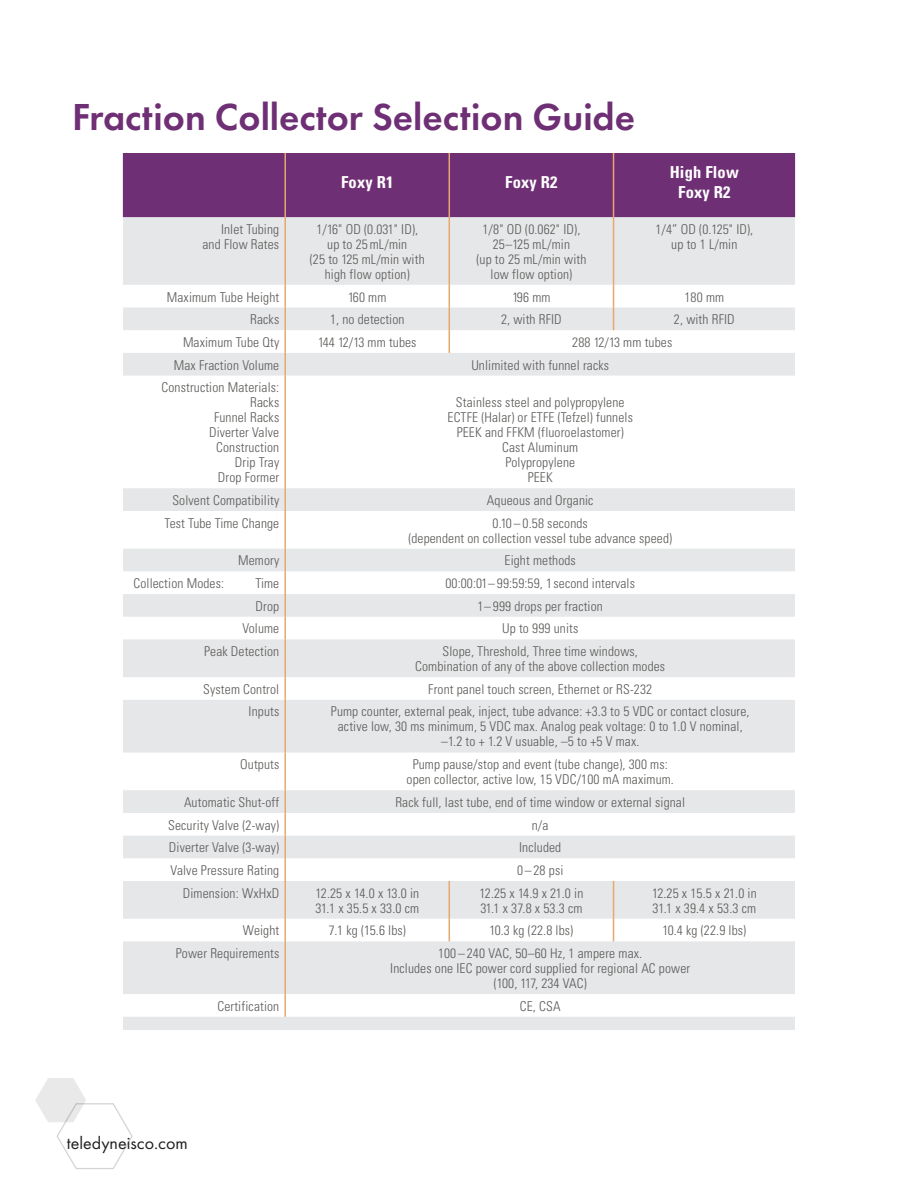
<style>
.page{position:relative;width:918px;height:1188px;background:#fff}
.page>*{position:absolute;margin:0;border:0;box-sizing:border-box;transform-origin:0 0}
.t1{font:600 39px "Futura PT";color:#6f2f75}
.t2{font:18px "Futura PT";color:#231f20}
.t3{font:700 condensed 16.5px/19.5px "Univers";letter-spacing:.01em;color:#fff;text-align:center}
.t4{font:300 condensed 13.5px/15px "Univers";letter-spacing:.01em;color:#5b5a58;text-align:center}
</style>
<div class="page">
<svg style="left:35px;top:1078px;width:98px;height:91px"></svg>
<div style="left:123px;top:175px;width:672px;height:855px;background:#e6e7e9"></div>
<div style="left:123px;top:153px;width:672px;height:64px;background:#6f2f75"></div>
<svg style="left:123px;top:285px;width:672px;height:732px;fill:#fff"></svg>
<hr style="left:613px;top:153px;width:1px;height:64px;background:#e5a871">
<hr style="left:613px;top:217px;width:1px;height:68px;background:#e5a871">
<svg style="left:613px;top:285px;width:1px;height:45px"></svg>
<hr style="left:613px;top:881px;width:1px;height:38px;background:#e5a871">
<svg style="left:613px;top:919px;width:1px;height:22px"></svg>
<hr style="left:284px;top:153px;width:2px;height:64px;background:#e5a871">
<hr style="left:449px;top:153px;width:1px;height:64px;background:#e5a871">
<hr style="left:284px;top:217px;width:2px;height:68px;background:#e5a871">
<hr style="left:449px;top:217px;width:1px;height:68px;background:#e5a871">
<hr style="left:284px;top:285px;width:2px;height:23px;background:#e5a871">
<hr style="left:284px;top:308px;width:2px;height:22px;background:#e5a871">
<hr style="left:284px;top:330px;width:2px;height:23px;background:#e5a871">
<svg style="left:449px;top:285px;width:1px;height:68px"></svg>
<hr style="left:284px;top:353px;width:2px;height:23px;background:#e5a871">
<hr style="left:284px;top:376px;width:2px;height:112px;background:#e5a871">
<hr style="left:284px;top:488px;width:2px;height:23px;background:#e5a871">
<hr style="left:284px;top:511px;width:2px;height:38px;background:#e5a871">
<hr style="left:284px;top:549px;width:2px;height:22px;background:#e5a871">
<hr style="left:284px;top:571px;width:2px;height:23px;background:#e5a871">
<hr style="left:284px;top:594px;width:2px;height:23px;background:#e5a871">
<hr style="left:284px;top:617px;width:2px;height:22px;background:#e5a871">
<hr style="left:284px;top:639px;width:2px;height:38px;background:#e5a871">
<hr style="left:284px;top:677px;width:2px;height:23px;background:#e5a871">
<hr style="left:284px;top:700px;width:2px;height:53px;background:#e5a871">
<hr style="left:284px;top:753px;width:2px;height:37px;background:#e5a871">
<hr style="left:284px;top:790px;width:2px;height:23px;background:#e5a871">
<hr style="left:284px;top:813px;width:2px;height:23px;background:#e5a871">
<hr style="left:284px;top:836px;width:2px;height:22px;background:#e5a871">
<hr style="left:284px;top:858px;width:2px;height:23px;background:#e5a871">
<hr style="left:284px;top:881px;width:2px;height:38px;background:#e5a871">
<hr style="left:449px;top:881px;width:1px;height:38px;background:#e5a871">
<hr style="left:284px;top:919px;width:2px;height:22px;background:#e5a871">
<svg style="left:449px;top:919px;width:1px;height:22px"></svg>
<hr style="left:284px;top:941px;width:2px;height:53px;background:#e5a871">
<hr style="left:284px;top:994px;width:2px;height:23px;background:#e5a871">
<h1 class="t1" style="left:72px;top:93px;width:565px">Fraction Collector Selection Guide</h1>
<p class="t3" style="left:341px;top:172px;width:54px">Foxy R1</p>
<p class="t3" style="left:505px;top:172px;width:54px">Foxy R2</p>
<p class="t3" style="left:670px;top:162px;width:71px">High Flow<br>Foxy R2</p>
<p class="t4" style="left:203px;top:222px;width:78px;text-align:right">Inlet Tubing and Flow Rates</p>
<p class="t4" style="left:310px;top:222px;width:116px">1/16" OD (0.031" ID), up to 25mL/min<br>(25 to 125 mL/min with high flow option)</p>
<p class="t4" style="left:476px;top:222px;width:111px">1/8" OD (0.062" ID),<br>25–125 mL/min<br>(up to 25 mL/min with low flow option)</p>
<p class="t4" style="left:655px;top:222px;width:99px">1/4” OD (0.125" ID), up to 1 L/min</p>
<p class="t4" style="left:167px;top:289px;width:114px">Maximum Tube Height</p>
<p class="t4" style="left:348px;top:289px;width:40px">160 mm</p>
<p class="t4" style="left:512px;top:289px;width:40px">196 mm</p>
<p class="t4" style="left:685px;top:289px;width:41px">180 mm</p>
<p class="t4" style="left:250px;top:312px;width:31px">Racks</p>
<p class="t4" style="left:330px;top:312px;width:76px">1, no detection</p>
<p class="t4" style="left:501px;top:312px;width:62px">2, with RFID</p>
<p class="t4" style="left:674px;top:312px;width:62px">2, with RFID</p>
<p class="t4" style="left:183px;top:335px;width:98px">Maximum Tube Qty</p>
<p class="t4" style="left:318px;top:335px;width:100px">144 12/13 mm tubes</p>
<p class="t4" style="left:572px;top:335px;width:102px">288 12/13 mm tubes</p>
<p class="t4" style="left:174px;top:357px;width:107px">Max Fraction Volume</p>
<p class="t4" style="left:471px;top:357px;width:139px">Unlimited with funnel racks</p>
<p class="t4" style="left:162px;top:380px;width:119px;text-align:right">Construction Materials:<br>Racks<br>Funnel Racks<br>Diverter Valve<br>Construction<br>Drip Tray<br>Drop Former</p>
<p class="t4" style="left:448px;top:395px;width:187px">Stainless steel and polypropylene<br>ECTFE (Halar) or ETFE (Tefzel) funnels<br>PEEK and FFKM (fluoroelastomer)<br>Cast Aluminum<br>Polypropylene<br>PEEK</p>
<p class="t4" style="left:172px;top:493px;width:108px">Solvent Compatibility</p>
<p class="t4" style="left:487px;top:493px;width:108px">Aqueous and Organic</p>
<p class="t4" style="left:165px;top:515px;width:116px">Test Tube Time Change</p>
<p class="t4" style="left:408px;top:515px;width:265px">0.10 – 0.58 seconds<br>(dependent on collection vessel tube advance speed)</p>
<p class="t4" style="left:238px;top:553px;width:43px">Memory</p>
<p class="t4" style="left:505px;top:553px;width:73px">Eight methods</p>
<p class="t4" style="left:134px;top:576px;width:92px">Collection Modes:</p>
<p class="t4" style="left:256px;top:576px;width:25px">Time</p>
<p class="t4" style="left:445px;top:576px;width:191px">00:00:01– 99:59:59, 1 second intervals</p>
<p class="t4" style="left:256px;top:598px;width:25px">Drop</p>
<p class="t4" style="left:478px;top:598px;width:127px">1– 999 drops per fraction</p>
<p class="t4" style="left:242px;top:621px;width:38px">Volume</p>
<p class="t4" style="left:502px;top:621px;width:78px">Up to 999 units</p>
<p class="t4" style="left:204px;top:644px;width:77px">Peak Detection</p>
<p class="t4" style="left:415px;top:644px;width:251px">Slope, Threshold, Three time windows,<br>Combination of any of the above collection modes</p>
<p class="t4" style="left:203px;top:682px;width:77px">System Control</p>
<p class="t4" style="left:428px;top:682px;width:225px">Front panel touch screen, Ethernet or RS-232</p>
<p class="t4" style="left:249px;top:704px;width:32px">Inputs</p>
<p class="t4" style="left:331px;top:704px;width:420px">Pump counter, external peak, inject, tube advance: +3.3 to 5 VDC or contact closure, active low, 30 ms minimum, 5 VDC max. Analog peak voltage: 0 to 1.0 V nominal, –1.2 to + 1.2 V usuable, –5 to +5 V max.</p>
<p class="t4" style="left:240px;top:757px;width:41px">Outputs</p>
<p class="t4" style="left:407px;top:757px;width:269px">Pump pause/stop and event (tube change), 300 ms: open collector, active low, 15 VDC/100 mA maximum.</p>
<p class="t4" style="left:184px;top:795px;width:97px">Automatic Shut-off</p>
<p class="t4" style="left:395px;top:795px;width:291px">Rack full, last tube, end of time window or external signal</p>
<p class="t4" style="left:168px;top:817px;width:113px">Security Valve (2-way)</p>
<p class="t4" style="left:532px;top:817px;width:18px">n/a</p>
<p class="t4" style="left:169px;top:840px;width:112px">Diverter Valve (3-way)</p>
<p class="t4" style="left:519px;top:840px;width:44px">Included</p>
<p class="t4" style="left:171px;top:863px;width:110px">Valve Pressure Rating</p>
<p class="t4" style="left:517px;top:863px;width:48px">0 – 28 psi</p>
<p class="t4" style="left:183px;top:885px;width:98px">Dimension: WxHxD</p>
<p class="t4" style="left:315px;top:885px;width:105px;text-align:left">12.25 x 14.0 x 13.0 in<br>31.1 x 35.5 x 33.0 cm</p>
<p class="t4" style="left:480px;top:885px;width:105px;text-align:left">12.25 x 14.9 x 21.0 in<br>31.1 x 37.8 x 53.3 cm</p>
<p class="t4" style="left:652px;top:885px;width:106px;text-align:left">12.25 x 15.5 x 21.0 in<br>31.1 x 39.4 x 53.3 cm</p>
<p class="t4" style="left:243px;top:923px;width:38px">Weight</p>
<p class="t4" style="left:329px;top:923px;width:79px">7.1 kg (15.6 lbs)</p>
<p class="t4" style="left:490px;top:923px;width:85px">10.3 kg (22.8 lbs)</p>
<p class="t4" style="left:663px;top:923px;width:85px">10.4 kg (22.9 lbs)</p>
<p class="t4" style="left:176px;top:946px;width:105px">Power Requirements</p>
<p class="t4" style="left:390px;top:946px;width:302px">100 – 240 VAC, 50–60 Hz, 1 ampere max.<br>Includes one IEC power cord supplied for regional AC power (100, 117, 234 VAC)</p>
<p class="t4" style="left:217px;top:998px;width:63px">Certification</p>
<p class="t4" style="left:520px;top:998px;width:42px">CE, CSA</p>
<h2 class="t2" style="left:67px;top:1132px;width:122px">teledyneisco.com</h2>
</div>
